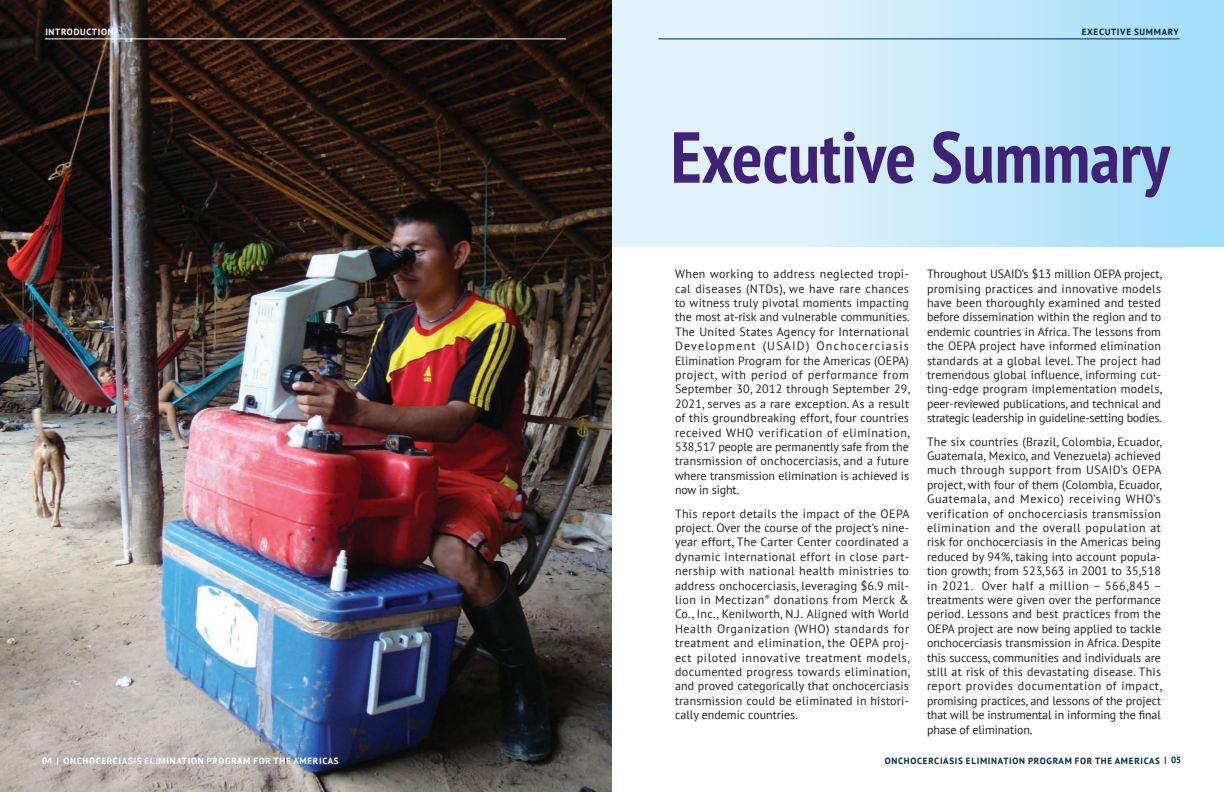
<style>
.page{position:relative;width:1224px;height:792px;background:#fff}
.page>*{position:absolute;margin:0;border:0;box-sizing:border-box;transform-origin:0 0}
.t1{font:700 condensed 72px "PT Sans";color:#3f2275}
.t2{font:12px/14.4px "PT Sans";letter-spacing:-.01em;color:#231f20;text-align:justify}
.t3{font:700 9px "PT Sans";letter-spacing:.08em;color:#00254a}
.t4{font:700 9px "PT Sans";letter-spacing:.08em;color:#fff}
</style>
<div class="page">
<div style="left:612px;top:0;width:612px;height:247px;background:linear-gradient(to right,#eef8fc,#a6dff9)"></div>
<img style="left:0;top:0;width:612px;height:792px">
<hr style="left:659px;top:38px;width:520px;height:1px;background:#00254a">
<hr style="left:45px;top:38px;width:521px;height:1px;background:#fff">
<p class="t4" style="left:45px;top:26px;width:11px">INTRODUCTION</p>
<p class="t4" style="left:42px;top:755px;width:298px">04 | ONCHOCERCIASIS ELIMINATION PROGRAM FOR THE AMERICAS</p>
<p class="t3" style="left:1082px;top:26px;width:99px">EXECUTIVE SUMMARY</p>
<h1 class="t1" style="left:671px;top:110px;width:501px">Executive Summary</h1>
<p class="t2" style="left:927px;top:266px;width:237px">Throughout USAID’s $13 million OEPA project, promising practices and innovative models have been thoroughly examined and tested before dissemination within the region and to endemic countries in Africa. The lessons from the OEPA project have informed elimination standards at a global level. The project had tremendous global influence, informing cut&shy;ting-edge program implementation models, peer-reviewed publications, and technical and strategic leadership in guideline-setting bodies.</p>
<p class="t2" style="left:927px;top:434px;width:237px">The six countries (Brazil, Colombia, Ecuador, Guatemala, Mexico, and Venezuela) achieved much through support from USAID’s OEPA project, with four of them (Colombia, Ecuador, Guatemala, and Mexico) receiving WHO’s verification of onchocerciasis transmission elimination and the overall population at risk for onchocerciasis in the Americas being reduced by 94%, taking into account popula&shy;tion growth; from 523,563 in 2001 to 35,518 in 2021. Over half a million – 566,845 – treatments were given over the performance period. Lessons and best practices from the OEPA project are now being applied to tackle onchocerciasis transmission in Africa. Despite this success, communities and individuals are still at risk of this devastating disease. This report provides documentation of impact, promising practices, and lessons of the project that will be instrumental in informing the final phase of elimination.</p>
<p class="t3" style="left:885px;top:755px;width:298px">ONCHOCERCIASIS ELIMINATION PROGRAM FOR THE AMERICAS | 05</p>
<p class="t2" style="left:675px;top:266px;width:237px">When working to address neglected tropi&shy;cal diseases (NTDs), we have rare chances to witness truly pivotal moments impacting the most at-risk and vulnerable communities.<br>The United States Agency for International Development (USAID) Onchocerciasis Elimination Program for the Americas (OEPA) project, with period of performance from September 30, 2012 through September 29, 2021, serves as a rare exception. As a result of this groundbreaking effort, four countries received WHO verification of elimination, 538,517 people are permanently safe from the transmission of onchocerciasis, and a future where transmission elimination is achieved is now in sight.</p>
<p class="t2" style="left:675px;top:506px;width:237px">This report details the impact of the OEPA project. Over the course of the project’s nine&shy;year effort, The Carter Center coordinated a dynamic international effort in close part&shy;nership with national health ministries to address onchocerciasis, leveraging $6.9 mil&shy;lion in Mectizan<sup>®</sup> donations from Merck &amp; Co., Inc., Kenilworth, N.J. Aligned with World Health Organization (WHO) standards for treatment and elimination, the OEPA proj&shy;ect piloted innovative treatment models, documented progress towards elimination, and proved categorically that onchocerciasis transmission could be eliminated in histori&shy;cally endemic countries.</p>
</div>
